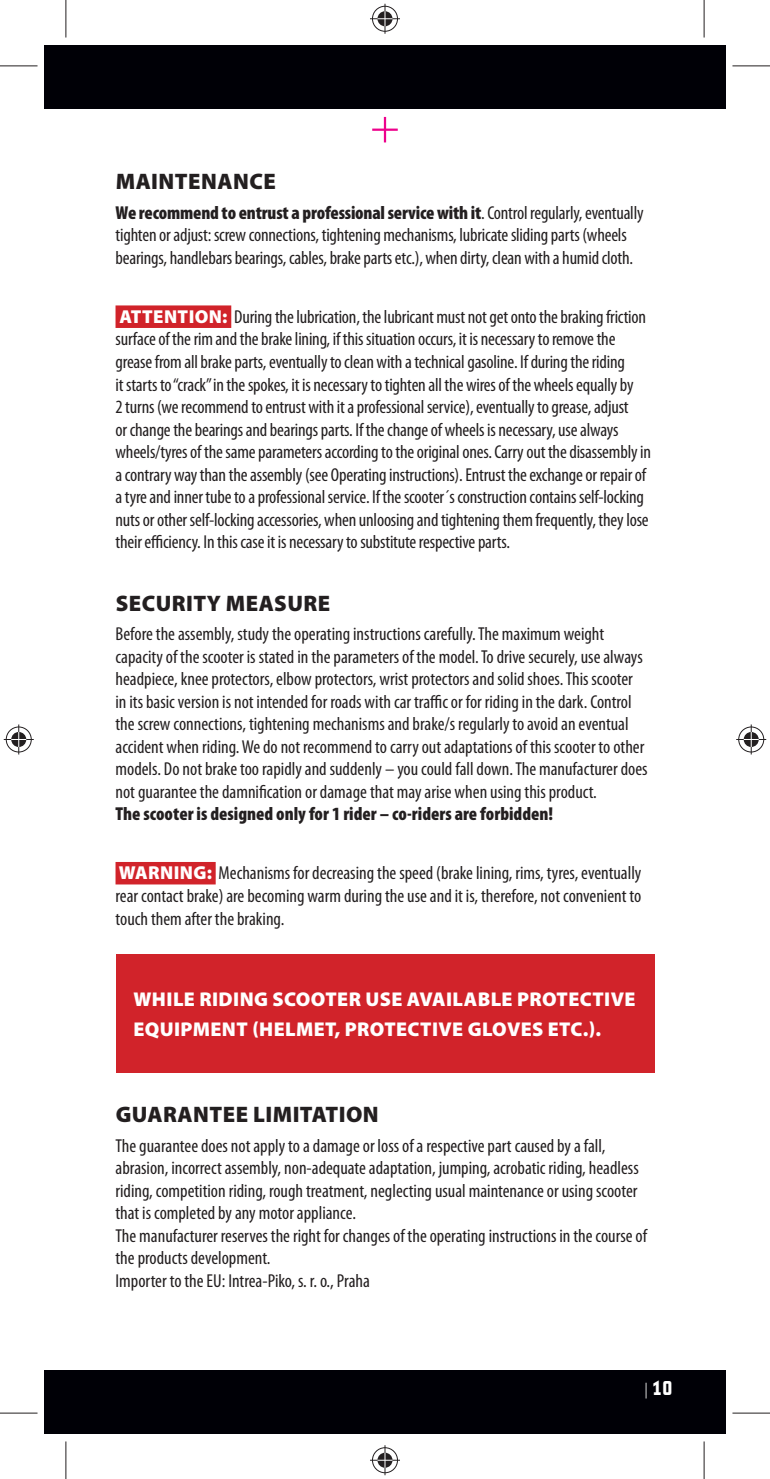
<style>
.page{position:relative;width:770px;height:1479px;background:#fff}
.page>*{position:absolute;margin:0;border:0;box-sizing:border-box;transform-origin:0 0}
.t1{font:900 22.5px "Myriad Pro";letter-spacing:.02em;color:#231f20}
.t2{font:900 20px/30px "Myriad Pro";letter-spacing:.02em;color:#fff}
.t3{font:20px "Teuton 26 Pro";color:#fff}
.t4{font:condensed 18.75px/22.5px "Myriad Pro";letter-spacing:-.01em;color:#231f20}
.t5{font:900 condensed 18.75px "Myriad Pro";color:#231f20}
.s1{font-weight:900}
.s2{font-weight:900;font-stretch:normal;color:#fff}
.s3{font-family:"Teuton 22 Pro";font-size:17.5px}
</style>
<div class="page">
<div style="left:45px;top:1370px;width:21px;height:64px;background:#000006"></div>
<div style="left:45px;top:45px;width:21px;height:63px;background:#000006"></div>
<div style="left:66px;top:1370px;width:659px;height:64px;background:#000006"></div>
<hr style="left:384px;top:117px;width:2px;height:25px;background:#ed028c">
<hr style="left:372px;top:128px;width:26px;height:3px;background:#ed028c">
<div style="left:66px;top:45px;width:659px;height:63px;background:#000006"></div>
<div style="left:115px;top:305px;width:116px;height:23px;background:#d1232a"></div>
<div style="left:115px;top:861px;width:101px;height:23px;background:#d1232a"></div>
<div style="left:115px;top:953px;width:539px;height:119px;background:#d1232a"></div>
<hr style="left:0;top:65px;width:38px;height:1px;background:#231f20">
<hr style="left:732px;top:65px;width:37px;height:1px;background:#231f20">
<hr style="left:0;top:1412px;width:38px;height:1px;background:#231f20">
<hr style="left:732px;top:1412px;width:37px;height:1px;background:#231f20">
<hr style="left:65px;top:0;width:1px;height:37px;background:#231f20">
<hr style="left:65px;top:1441px;width:1px;height:37px;background:#231f20">
<hr style="left:703px;top:0;width:1px;height:37px;background:#231f20">
<hr style="left:703px;top:1441px;width:1px;height:37px;background:#231f20">
<div style="left:371px;top:5px;width:28px;height:28px;border:3px solid #fff;border-radius:50%"></div>
<hr style="left:370px;top:17px;width:30px;height:3px;background:#fff">
<hr style="left:383px;top:4px;width:3px;height:30px;background:#fff">
<div style="left:376px;top:10px;width:18px;height:18px;border:3px solid #fff;border-radius:50%"></div>
<div style="left:372px;top:6px;width:26px;height:26px;border:1px solid #231f20;border-radius:50%"></div>
<hr style="left:370px;top:18px;width:30px;height:1px;background:#231f20">
<hr style="left:384px;top:4px;width:1px;height:30px;background:#231f20">
<svg style="left:377px;top:11px;width:15px;height:15px"></svg>
<div style="left:371px;top:1445px;width:28px;height:28px;border:3px solid #fff;border-radius:50%"></div>
<hr style="left:370px;top:1458px;width:30px;height:3px;background:#fff">
<hr style="left:383px;top:1444px;width:3px;height:30px;background:#fff">
<div style="left:376px;top:1450px;width:18px;height:18px;border:3px solid #fff;border-radius:50%"></div>
<div style="left:372px;top:1447px;width:26px;height:25px;border:1px solid #231f20;border-radius:50%"></div>
<hr style="left:370px;top:1459px;width:30px;height:1px;background:#231f20">
<hr style="left:384px;top:1444px;width:1px;height:30px;background:#231f20">
<svg style="left:377px;top:1452px;width:15px;height:15px"></svg>
<div style="left:5px;top:725px;width:28px;height:28px;border:3px solid #fff;border-radius:50%"></div>
<hr style="left:4px;top:738px;width:30px;height:3px;background:#fff">
<hr style="left:17px;top:724px;width:3px;height:30px;background:#fff">
<div style="left:10px;top:730px;width:18px;height:18px;border:3px solid #fff;border-radius:50%"></div>
<div style="left:6px;top:726px;width:26px;height:26px;border:1px solid #231f20;border-radius:50%"></div>
<hr style="left:4px;top:739px;width:30px;height:1px;background:#231f20">
<hr style="left:18px;top:724px;width:1px;height:30px;background:#231f20">
<svg style="left:11px;top:732px;width:15px;height:15px"></svg>
<div style="left:737px;top:725px;width:28px;height:28px;border:3px solid #fff;border-radius:50%"></div>
<hr style="left:736px;top:738px;width:30px;height:3px;background:#fff">
<hr style="left:749px;top:724px;width:3px;height:30px;background:#fff">
<div style="left:742px;top:730px;width:18px;height:18px;border:3px solid #fff;border-radius:50%"></div>
<div style="left:738px;top:726px;width:26px;height:26px;border:1px solid #231f20;border-radius:50%"></div>
<hr style="left:736px;top:739px;width:30px;height:1px;background:#231f20">
<hr style="left:750px;top:724px;width:1px;height:30px;background:#231f20">
<svg style="left:743px;top:732px;width:15px;height:15px"></svg>
<p class="t1" style="left:116px;top:173px;width:161px">MAINTENANCE</p>
<p class="t4" style="left:115px;top:203px;width:529px"><span class="s1">We recommend to entrust a professional service with it</span>. Control regularly, eventually tighten or adjust: screw connections, tightening mechanisms, lubricate sliding parts (wheels bearings, handlebars bearings, cables, brake parts etc.), when dirty, clean with a humid cloth.</p>
<p class="t4" style="left:115px;top:307px;width:537px"><span class="s2">ATTENTION:</span> During the lubrication, the lubricant must not get onto the braking friction surface of the rim and the brake lining, if this situation occurs, it is necessary to remove the grease from all brake parts, eventually to clean with a technical gasoline. If during the riding<br>it starts to “crack” in the spokes, it is necessary to tighten all the wires of the wheels equally by<br>2 turns (we recommend to entrust with it a professional service), eventually to grease, adjust<br>or change the bearings and bearings parts. If the change of wheels is necessary, use always wheels/tyres of the same parameters according to the original ones. Carry out the disassembly in a contrary way than the assembly (see Operating instructions). Entrust the exchange or repair of a tyre and inner tube to a professional service. If the scooter´s construction contains self-locking nuts or other self-locking accessories, when unloosing and tightening them frequently, they lose their efficiency. In this case it is necessary to substitute respective parts.</p>
<p class="t1" style="left:116px;top:594px;width:216px">SECURITY MEASURE</p>
<p class="t4" style="left:115px;top:624px;width:533px">Before the assembly, study the operating instructions carefully. The maximum weight capacity of the scooter is stated in the parameters of the model. To drive securely, use always headpiece, knee protectors, elbow protectors, wrist protectors and solid shoes. This scooter in its basic version is not intended for roads with car traffic or for riding in the dark. Control the screw connections, tightening mechanisms and brake/s regularly to avoid an eventual accident when riding. We do not recommend to carry out adaptations of this scooter to other models. Do not brake too rapidly and suddenly – you could fall down. The manufacturer does not guarantee the damnification or damage that may arise when using this product.</p>
<p class="t5" style="left:115px;top:807px;width:439px">The scooter is designed only for 1 rider – co-riders are forbidden!</p>
<p class="t4" style="left:115px;top:863px;width:527px;text-align:justify"><span class="s2">WARNING:</span> Mechanisms for decreasing the speed (brake lining, rims, tyres, eventually rear contact brake) are becoming warm during the use and it is, therefore, not convenient to touch them after the braking.</p>
<p class="t2" style="left:133px;top:985px;width:503px">WHILE RIDING SCOOTER USE AVAILABLE PROTECTIVE<br>EQUIPMENT (HELMET, PROTECTIVE GLOVES ETC.).</p>
<p class="t1" style="left:116px;top:1105px;width:264px">GUARANTEE LIMITATION</p>
<p class="t4" style="left:115px;top:1135px;width:533px">The guarantee does not apply to a damage or loss of a respective part caused by a fall, abrasion, incorrect assembly, non-adequate adaptation, jumping, acrobatic riding, headless riding, competition riding, rough treatment, neglecting usual maintenance or using scooter that is completed by any motor appliance.<br>The manufacturer reserves the right for changes of the operating instructions in the course of the products development.<br>Importer to the EU: Intrea-Piko, s. r. o., Praha</p>
<p class="t3" style="left:644px;top:1381px;width:30px"><span class="s3">|</span> 10</p>
</div>
